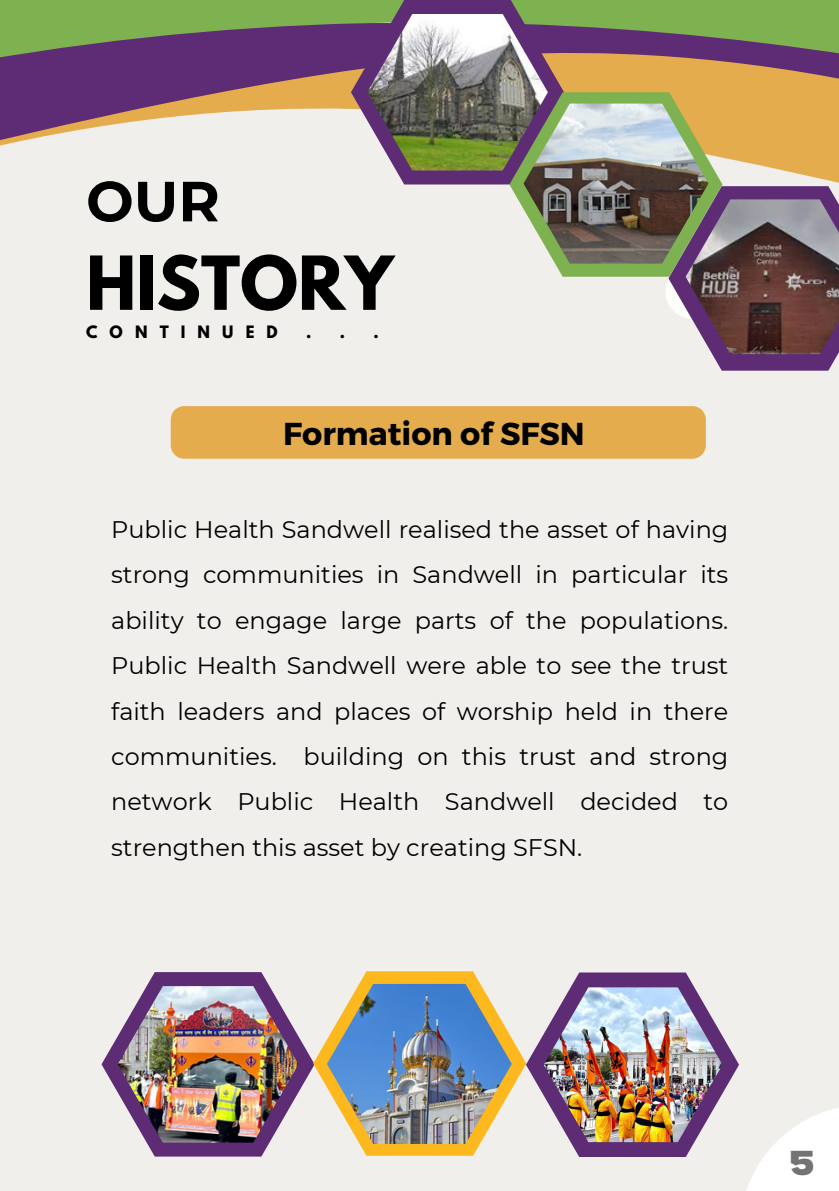
<style>
.page{position:relative;width:839px;height:1191px;background:#fff}
.page>*{position:absolute;margin:0;border:0;box-sizing:border-box;transform-origin:0 0}
.t1{font:700 65.8px "League Spartan";color:#000}
.t2{font:700 56.4px "Montserrat";color:#000}
.t3{font:900 33.8px "Bernoru";color:#737373}
.t4{font:700 31.6px "Montserrat";color:#000}
.t5{font:24px/45.4px "Montserrat";color:#000;text-align:justify}
.t6{font:700 15.2px "League Spartan";letter-spacing:.8em;color:#000}
</style>
<div class="page">
<div style="left:0;top:0;width:838px;height:1191px;background:#f1efeb"></div>
<div style="left:171px;top:406px;width:534px;height:53px;background:#e4ac4d"></div>
<svg style="left:0;top:0;width:351px;height:146px"></svg>
<svg style="left:747px;top:1108px;width:91px;height:83px;fill:#fff"></svg>
<img style="left:101px;top:971px;width:638px;height:186px">
<img style="left:543px;top:987px;width:179px;height:155px">
<svg style="left:351px;top:0;width:487px;height:371px"></svg>
<img style="left:685px;top:199px;width:153px;height:155px">
<p class="t2" style="left:86px;top:167px;width:135px">OUR</p>
<p class="t1" style="left:86px;top:251px;width:309px">HISTORY</p>
<p class="t6" style="left:86px;top:325px;width:193px">CONTINUED</p>
<p class="t6" style="left:306px;top:325px;width:7px">.</p>
<p class="t6" style="left:340px;top:325px;width:7px">.</p>
<p class="t6" style="left:373px;top:325px;width:7px">.</p>
<p class="t4" style="left:283px;top:414px;width:303px">Formation of SFSN</p>
<p class="t5" style="left:111px;top:506px;width:618px">Public Health Sandwell realised the asset of having strong communities in Sandwell in particular its ability to engage large parts of the populations.<br>Public Health Sandwell were able to see the trust faith leaders and places of worship held in there communities. building on this trust and strong network Public Health Sandwell decided to strengthen this asset by creating SFSN.</p>
<p class="t3" style="left:789px;top:1144px;width:27px">5</p>
</div>
